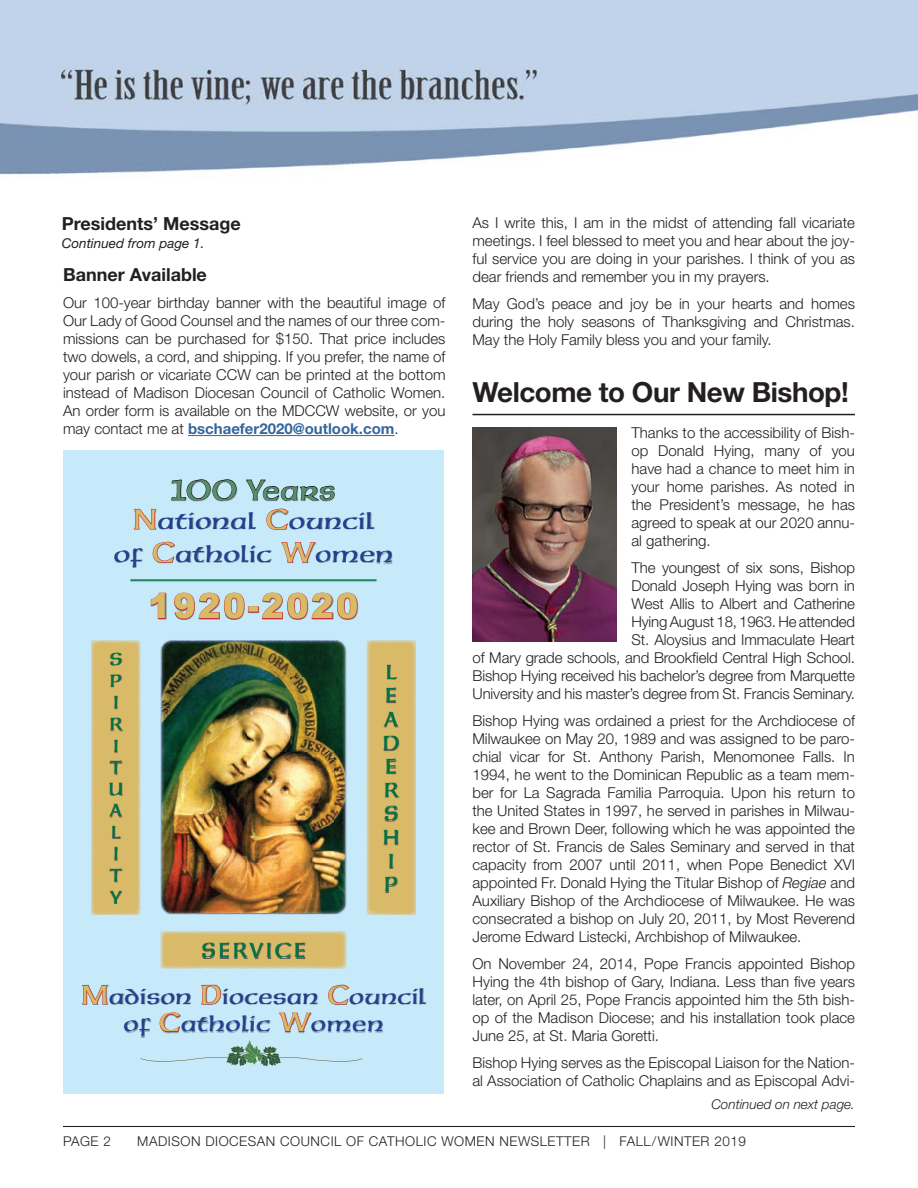
<style>
.page{position:relative;width:918px;height:1188px;background:#fff}
.page>*{position:absolute;margin:0;border:0;box-sizing:border-box;transform-origin:0 0}
.t1{font:900 34.5px "Arial";letter-spacing:.075em;color:#d8ba67}
.Article_Title_with_l{font:700 27.75px "Helvetica Neue";letter-spacing:-.015em;color:#231f20}
.t2{font:27.6px "Neue Hammer Unziale One";color:#57906a}
.t3{font:24.15px/33.2px "Neue Hammer Unziale One";color:#253f8e;text-align:center}
.t4{font:22.35px/27.6px "Neue Hammer Unziale One";color:#253f8e;text-align:center}
.t5{font:19.95px/23.7px "Neue Hammer Unziale One";letter-spacing:.1em;color:#017443}
.Subhead{font:700 18px "Helvetica Neue";color:#231f20}
.t6{font:17.25px/21.6px "Neue Hammer Unziale One";color:#017443}
.Text{font:300 15px/18px "Helvetica Neue";color:#231f20;text-align:justify}
.Text-2{font:300 13.5px "Helvetica Neue";letter-spacing:.04em;color:#231f20}
.continued{font:italic 300 13.5px "Helvetica Neue";color:#231f20}
.Subhead-2{font:italic 13.5px "Helvetica Neue";color:#231f20}
.s1{font-weight:700;color:#33679d}
.s2{font-size:27.6px;color:#d8ba67}
.s3{font-size:25.8px;color:#d8ba67}
.s4{font-style:italic}
</style>
<div class="page">
<img style="left:0;top:0;width:918px;height:175px">
<hr style="left:63px;top:1126px;width:792px;height:1px;background:#231f20">
<hr style="left:188px;top:435px;width:206px;height:1px;background:#33679d">
<div style="left:63px;top:451px;width:381px;height:643px;background:#c6eafa"></div>
<img style="left:115px;top:487px;width:278px;height:133px">
<svg style="left:171px;top:479px;width:66px;height:22px"></svg>
<svg style="left:246px;top:479px;width:89px;height:22px"></svg>
<svg style="left:134px;top:509px;width:22px;height:21px"></svg>
<svg style="left:153px;top:542px;width:22px;height:21px"></svg>
<svg style="left:266px;top:508px;width:50px;height:55px"></svg>
<svg style="left:151px;top:592px;width:15px;height:27px"></svg>
<svg style="left:174px;top:593px;width:71px;height:26px"></svg>
<div style="left:248px;top:606px;width:11px;height:6px;border:1px solid #d1232a"></div>
<svg style="left:262px;top:593px;width:96px;height:26px"></svg>
<img style="left:108px;top:985px;width:319px;height:52px">
<svg style="left:82px;top:985px;width:26px;height:20px"></svg>
<svg style="left:201px;top:984px;width:20px;height:21px"></svg>
<svg style="left:328px;top:985px;width:21px;height:20px"></svg>
<svg style="left:159px;top:1012px;width:22px;height:20px"></svg>
<svg style="left:279px;top:1004px;width:32px;height:28px"></svg>
<img style="left:166px;top:646px;width:175px;height:266px">
<img style="left:162px;top:640px;width:183px;height:6px">
<img style="left:160px;top:646px;width:6px;height:267px">
<img style="left:341px;top:646px;width:6px;height:267px">
<img style="left:166px;top:912px;width:175px;height:2px">
<img style="left:160px;top:931px;width:42px;height:38px">
<img style="left:202px;top:931px;width:109px;height:16px">
<img style="left:311px;top:931px;width:36px;height:38px">
<img style="left:202px;top:947px;width:6px;height:22px">
<img style="left:305px;top:947px;width:6px;height:22px">
<img style="left:208px;top:958px;width:97px;height:11px">
<img style="left:203px;top:942px;width:102px;height:16px">
<img style="left:91px;top:640px;width:22px;height:79px">
<img style="left:113px;top:640px;width:28px;height:18px">
<img style="left:124px;top:658px;width:17px;height:239px">
<img style="left:91px;top:719px;width:19px;height:159px">
<img style="left:91px;top:878px;width:22px;height:37px">
<img style="left:119px;top:897px;width:22px;height:18px">
<svg style="left:113px;top:903px;width:6px;height:12px"></svg>
<img style="left:110px;top:653px;width:14px;height:250px">
<img style="left:366px;top:640px;width:50px;height:30px">
<img style="left:366px;top:670px;width:18px;height:159px">
<img style="left:399px;top:670px;width:17px;height:245px">
<img style="left:366px;top:829px;width:22px;height:86px">
<img style="left:388px;top:892px;width:11px;height:23px">
<img style="left:384px;top:664px;width:16px;height:228px">
<svg style="left:141px;top:1040px;width:222px;height:27px"></svg>
<hr style="left:131px;top:580px;width:245px;height:1px;background:#017443">
<hr style="left:131px;top:581px;width:245px;height:1px;background:#017443">
<hr style="left:472px;top:414px;width:383px;height:1px;background:#231f20">
<img style="left:472px;top:427px;width:144px;height:215px">
<p class="Subhead" style="left:62px;top:213px;width:180px">Presidents’ Message</p>
<p class="Subhead-2" style="left:62px;top:235px;width:144px">Continued from page 1.</p>
<p class="Subhead" style="left:63px;top:264px;width:145px">Banner Available</p>
<p class="Text" style="left:63px;top:293px;width:384px">Our 100-year birthday banner with the beautiful image of Our Lady of Good Counsel and the names of our three com&shy;missions can be purchased for $150. That price includes two dowels, a cord, and shipping. If you prefer, the name of your parish or vicariate CCW can be printed at the bottom instead of Madison Diocesan Council of Catholic Women.<br>An order form is available on the MDCCW website, or you may contact me at <span class="s1">bschaefer2020@outlook.com</span>.</p>
<p class="t2" style="left:171px;top:475px;width:166px">100 Years</p>
<p class="t3" style="left:114px;top:504px;width:281px"><span class="s2">N</span>ational <span class="s2">C</span>ouncil<br>of <span class="s2">C</span>atholic <span class="s2">W</span>omen</p>
<p class="t1" style="left:149px;top:581px;width:211px">1920-2020</p>
<p class="t6" style="left:109px;top:649px;width:16px">S<br>P<br>I<br>R<br>I<br>T<br>U<br>A<br>L<br>I<br>T<br>Y</p>
<p class="t5" style="left:382px;top:660px;width:19px">L<br>E<br>A<br>D<br>E<br>R<br>S<br>H<br>I<br>P</p>
<p class="t5" style="left:201px;top:939px;width:106px">SERVICE</p>
<p class="t4" style="left:81px;top:983px;width:346px"><span class="s3">M</span>adison <span class="s3">D</span>iocesan <span class="s3">C</span>ouncil of <span class="s3">C</span>atholic <span class="s3">W</span>omen</p>
<p class="Text" style="left:472px;top:213px;width:384px">As I write this, I am in the midst of attending fall vicariate meetings. I feel blessed to meet you and hear about the joy&shy;ful service you are doing in your parishes. I think of you as dear friends and remember you in my prayers.</p>
<p class="Text" style="left:472px;top:294px;width:384px">May God’s peace and joy be in your hearts and homes during the holy seasons of Thanksgiving and Christmas.<br>May the Holy Family bless you and your family.</p>
<p class="Article_Title_with_l" style="left:472px;top:375px;width:378px">Welcome to Our New Bishop!</p>
<p class="Text" style="left:632px;top:423px;width:225px">Thanks to the accessibility of Bish&shy;op Donald Hying, many of you have had a chance to meet him in your home parishes. As noted in the President’s message, he has agreed to speak at our 2020 annu&shy;al gathering.</p>
<p class="Text" style="left:472px;top:558px;width:384px;text-align:right">The youngest of six sons, Bishop<br>Donald Joseph Hying was born in<br>West Allis to Albert and Catherine<br>Hying August 18, 1963. He attended<br>St. Aloysius and Immaculate Heart<br>of Mary grade schools, and Brookfield Central High School.<br>Bishop Hying received his bachelor’s degree from Marquette University and his master’s degree from St. Francis Seminary.</p>
<p class="Text" style="left:472px;top:711px;width:384px">Bishop Hying was ordained a priest for the Archdiocese of Milwaukee on May 20, 1989 and was assigned to be paro&shy;chial vicar for St. Anthony Parish, Menomonee Falls. In 1994, he went to the Dominican Republic as a team mem&shy;ber for La Sagrada Familia Parroquia. Upon his return to the United States in 1997, he served in parishes in Milwau&shy;kee and Brown Deer, following which he was appointed the rector of St. Francis de Sales Seminary and served in that capacity from 2007 until 2011, when Pope Benedict XVI appointed Fr. Donald Hying the Titular Bishop of <span class="s4">Regiae</span> and Auxiliary Bishop of the Archdiocese of Milwaukee. He was consecrated a bishop on July 20, 2011, by Most Reverend Jerome Edward Listecki, Archbishop of Milwaukee.</p>
<p class="Text" style="left:472px;top:954px;width:384px">On November 24, 2014, Pope Francis appointed Bishop Hying the 4th bishop of Gary, Indiana. Less than five years later, on April 25, Pope Francis appointed him the 5th bish&shy;op of the Madison Diocese; and his installation took place June 25, at St. Maria Goretti.</p>
<p class="Text" style="left:472px;top:1053px;width:384px">Bishop Hying serves as the Episcopal Liaison for the Nation&shy;al Association of Catholic Chaplains and as Episcopal Advi-</p>
<p class="continued" style="left:711px;top:1096px;width:145px">Continued on next page.</p>
<p class="Text-2" style="left:63px;top:1133px;width:49px">PAGE 2</p>
<p class="Text-2" style="left:137px;top:1133px;width:610px">MADISON DIOCESAN COUNCIL OF CATHOLIC WOMEN NEWSLETTER | FALL/WINTER 2019</p>
</div>
